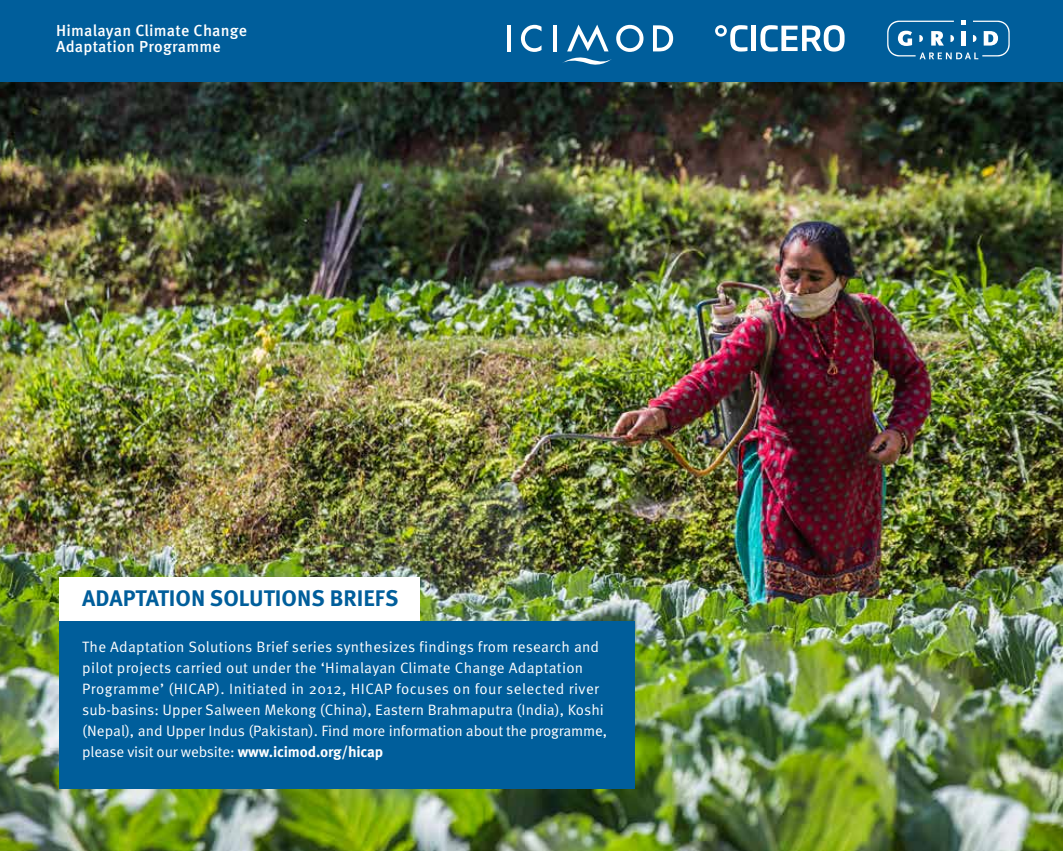
<style>
.page{position:relative;width:1063px;height:851px;background:#fff}
.page>*{position:absolute;margin:0;border:0;box-sizing:border-box;transform-origin:0 0}
.t1{font:700 22.5px "Meta Pro";color:#005e9b}
.t2{font:500 15.9px/16.6px "Meta Pro";letter-spacing:.015em;color:#fff}
.t3{font:15px/21px "Meta Pro";letter-spacing:.015em;color:#fff}
.s1{font-weight:700}
</style>
<div class="page">
<img style="left:0;top:82px;width:1063px;height:768px">
<div style="left:59px;top:621px;width:575px;height:167px;background:#005e9b"></div>
<div style="left:59px;top:577px;width:360px;height:44px;background:#fff"></div>
<div style="left:0;top:0;width:1063px;height:82px;background:#005e9b"></div>
<svg style="left:715px;top:25px;width:32px;height:27px"></svg>
<div style="left:751px;top:26px;width:5px;height:25px;background:#fff"></div>
<svg style="left:760px;top:25px;width:85px;height:27px"></svg>
<hr style="left:507px;top:25px;width:4px;height:26px;background:#fff">
<svg style="left:521px;top:25px;width:21px;height:27px"></svg>
<hr style="left:553px;top:25px;width:4px;height:26px;background:#fff">
<svg style="left:653px;top:25px;width:20px;height:26px"></svg>
<svg style="left:562px;top:25px;width:81px;height:40px"></svg>
<svg style="left:887px;top:21px;width:123px;height:38px"></svg>
<p class="t2" style="left:56px;top:22px;width:192px">Himalayan Climate Change<br>Adaptation Programme</p>
<h1 class="t1" style="left:82px;top:584px;width:318px">ADAPTATION SOLUTIONS BRIEFS</h1>
<p class="t3" style="left:82px;top:637px;width:526px">The Adaptation Solutions Brief series synthesizes findings from research and pilot projects carried out under the ‘Himalayan Climate Change Adaptation Programme’ (HICAP). Initiated in 2012, HICAP focuses on four selected river sub-basins: Upper Salween Mekong (China), Eastern Brahmaputra (India), Koshi (Nepal), and Upper Indus (Pakistan). Find more information about the programme, please visit our website: <span class="s1">www.icimod.org/hicap</span></p>
</div>
